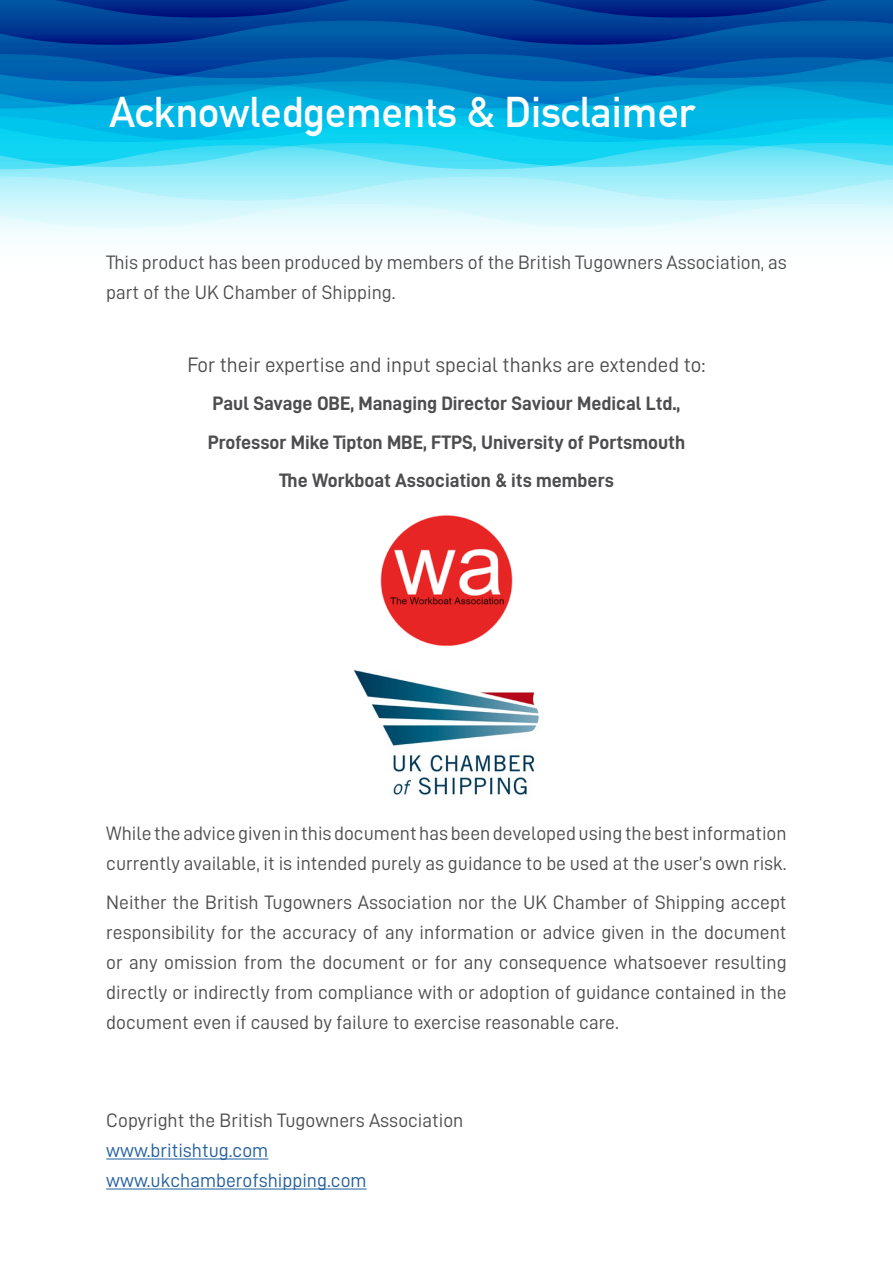
<style>
.page{position:relative;width:893px;height:1263px;background:#fff}
.page>*{position:absolute;margin:0;border:0;box-sizing:border-box;transform-origin:0 0}
.t1{font:700 42px "DIN Alternate";color:#fff}
.t2{font:21px "D DIN";color:#4d4d4f}
.t3{font:19.5px/30px "D DIN";color:#4d4d4f}
.t4{font:19.5px/38.5px "D DIN Bold";color:#4d4d4f;text-align:center}
.t5{font:19.5px/30px "D DIN";color:#215e9e}
</style>
<div class="page">
<div style="left:0;top:0;width:893px;height:274px;background:#fafeff"></div>
<svg style="left:0;top:201px;width:893px;height:27px"></svg>
<svg style="left:0;top:169px;width:893px;height:32px;background:#abf0fa"></svg>
<svg style="left:0;top:142px;width:893px;height:27px;background:#45ddf4"></svg>
<svg style="left:0;top:109px;width:893px;height:33px;background:#01c1eb"></svg>
<svg style="left:0;top:105px;width:893px;height:4px;background:#00b2e0"></svg>
<svg style="left:0;top:78px;width:893px;height:27px;background:#0090cd"></svg>
<svg style="left:0;top:45px;width:893px;height:33px;background:#0056a8"></svg>
<svg style="left:0;top:0;width:893px;height:45px;background:#004097"></svg>
<hr style="left:106px;top:1158px;width:162px;height:1px;background:#215e9e">
<hr style="left:106px;top:1188px;width:261px;height:1px;background:#215e9e">
<img style="left:380px;top:515px;width:133px;height:131px">
<img style="left:354px;top:670px;width:185px;height:125px">
<h1 class="t1" style="left:110px;top:80px;width:587px">Acknowledgements &amp; Disclaimer</h1>
<p class="t3" style="left:106px;top:247px;width:682px">This product has been produced by members of the British Tugowners Association, as part of the UK Chamber of Shipping.</p>
<p class="t2" style="left:187px;top:353px;width:520px">For their expertise and input special thanks are extended to:</p>
<p class="t4" style="left:208px;top:384px;width:479px">Paul Savage OBE, Managing Director Saviour Medical Ltd.,<br>Professor Mike Tipton MBE, FTPS, University of Portsmouth<br>The Workboat Association &amp; its members</p>
<p class="t3" style="left:106px;top:818px;width:682px">While the advice given in this document has been developed using the best information currently available, it is intended purely as guidance to be used at the user’s own risk.</p>
<p class="t3" style="left:106px;top:887px;width:682px;text-align:justify">Neither the British Tugowners Association nor the UK Chamber of Shipping accept responsibility for the accuracy of any information or advice given in the document or any omission from the document or for any consequence whatsoever resulting directly or indirectly from compliance with or adoption of guidance contained in the document even if caused by failure to exercise reasonable care.</p>
<p class="t3" style="left:106px;top:1105px;width:359px">Copyright the British Tugowners Association</p>
<p class="t5" style="left:106px;top:1135px;width:262px">www.britishtug.com www.ukchamberofshipping.com</p>
</div>
